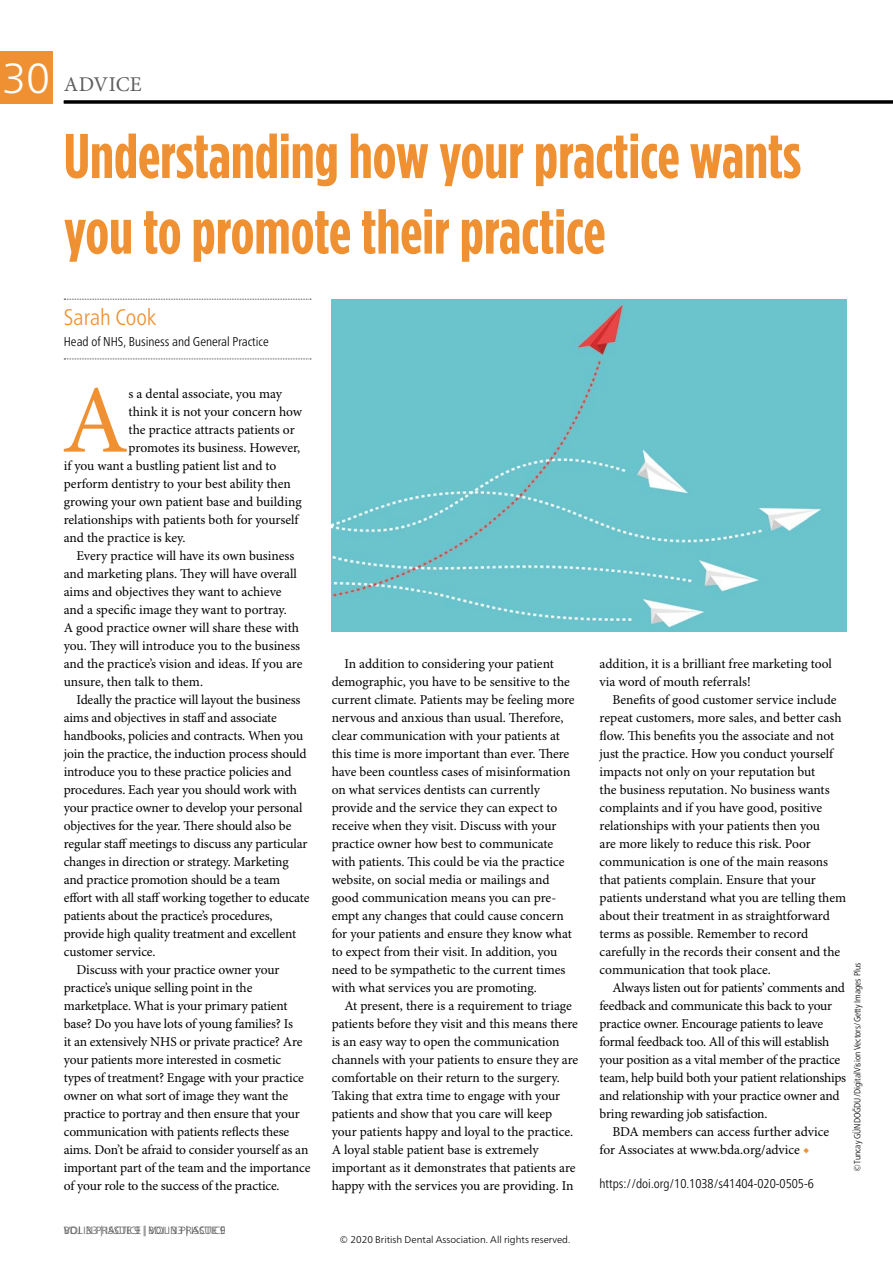
<style>
.page{position:relative;width:893px;height:1263px;background:#fff}
.page>*{position:absolute;margin:0;border:0;box-sizing:border-box;transform-origin:0 0}
.Para_body_drop_cap{font:96.6px "Minion Pro";color:#ef9133}
.Title_headline_colou{font:700 63px/75.6px "Gotham Condensed";color:#ef9133}
.NoXML_page_numbers{font:300 42px "Frutiger Neue LT Pro";color:#fff}
.NoXML_author_name{font:300 condensed 22.5px "Frutiger Neue LT Pro";color:#ef9133}
.NoXML_category{font:21px "Minion Pro";letter-spacing:.005em;color:#605e5e}
.Para_body{font:13.5px/18px "Minion Pro";letter-spacing:-.01em;color:#000}
.Para_body_drop_cap-2{font:13.5px "Minion Pro";color:#000}
.NoXML_DOI{font:300 condensed 12.75px "Frutiger Neue LT Pro";color:#000}
.NoXML_Biography_auth{font:300 condensed 12.75px "Frutiger Neue LT Pro";color:#000}
.NoXML_footer{font:300 10.5px "Frutiger Neue LT Pro";color:#605e5e}
.t1{font:300 9.75px "Frutiger Neue LT Pro";color:#000}
.Image_Source_credit{font:300 condensed 9px "Frutiger Neue LT Pro";color:#000}
.s1{color:#ef9133}
</style>
<div class="page">
<div style="left:0;top:51px;width:52px;height:52px;background:#ef9133"></div>
<hr style="left:64px;top:100px;width:829px;height:3px;background:#000">
<div style="left:332px;top:300px;width:514px;height:332px;background:#6bc4cc"></div>
<svg style="left:64px;top:299px;width:247px;height:1px"></svg>
<svg style="left:64px;top:359px;width:247px;height:1px"></svg>
<p class="NoXML_page_numbers" style="left:2px;top:54px;width:50px">30</p>
<p class="NoXML_category" style="left:64px;top:72px;width:79px">ADVICE</p>
<p class="Title_headline_colou" style="left:64px;top:118px;width:739px">Understanding how your practice wants you to promote their practice</p>
<p class="NoXML_author_name" style="left:64px;top:304px;width:94px">Sarah Cook</p>
<p class="NoXML_Biography_auth" style="left:64px;top:334px;width:207px">Head of NHS, Business and General Practice</p>
<p class="Para_body_drop_cap" style="left:62px;top:363px;width:68px">A</p>
<p class="Para_body_drop_cap-2" style="left:129px;top:385px;width:155px">s a dental associate, you may</p>
<p class="Para_body_drop_cap-2" style="left:129px;top:403px;width:175px">think it is not your concern how</p>
<p class="Para_body_drop_cap-2" style="left:129px;top:421px;width:168px">the practice attracts patients or</p>
<p class="Para_body_drop_cap-2" style="left:129px;top:439px;width:173px">promotes its business. However,</p>
<p class="Para_body_drop_cap-2" style="left:64px;top:457px;width:214px">if you want a bustling patient list and to</p>
<p class="Para_body_drop_cap-2" style="left:64px;top:475px;width:229px">perform dentistry to your best ability then</p>
<p class="Para_body_drop_cap-2" style="left:64px;top:493px;width:239px">growing your own patient base and building</p>
<p class="Para_body_drop_cap-2" style="left:64px;top:511px;width:236px">relationships with patients both for yourself</p>
<p class="Para_body_drop_cap-2" style="left:64px;top:529px;width:123px">and the practice is key.</p>
<p class="Para_body" style="left:64px;top:547px;width:240px;text-indent:13px">Every practice will have its own business and marketing plans. They will have overall aims and objectives they want to achieve and a specific image they want to portray.<br>A good practice owner will share these with you. They will introduce you to the business and the practice’s vision and ideas. If you are unsure, then talk to them.</p>
<p class="Para_body" style="left:64px;top:691px;width:247px;text-indent:13px">Ideally the practice will layout the business aims and objectives in staff and associate handbooks, policies and contracts. When you join the practice, the induction process should introduce you to these practice policies and procedures. Each year you should work with your practice owner to develop your personal objectives for the year. There should also be regular staff meetings to discuss any particular changes in direction or strategy. Marketing and practice promotion should be a team effort with all staff working together to educate patients about the practice’s procedures, provide high quality treatment and excellent customer service.</p>
<p class="Para_body" style="left:64px;top:961px;width:248px;text-indent:13px">Discuss with your practice owner your practice’s unique selling point in the marketplace. What is your primary patient base? Do you have lots of young families? Is<br>it an extensively NHS or private practice? Are your patients more interested in cosmetic types of treatment? Engage with your practice owner on what sort of image they want the practice to portray and then ensure that your communication with patients reflects these aims. Don’t be afraid to consider yourself as an important part of the team and the importance of your role to the success of the practice.</p>
<p class="NoXML_footer" style="left:64px;top:1224px;width:163px">VOL 33 | ISSUE 9 BDJ IN PRACTICE</p>
<p class="NoXML_footer" style="left:64px;top:1224px;width:163px">BDJ IN PRACTICE | VOL 33 | ISSUE 9</p>
<p class="Para_body" style="left:332px;top:655px;width:244px;text-indent:13px">In addition to considering your patient demographic, you have to be sensitive to the current climate. Patients may be feeling more nervous and anxious than usual. Therefore, clear communication with your patients at this time is more important than ever. There have been countless cases of misinformation on what services dentists can currently provide and the service they can expect to receive when they visit. Discuss with your practice owner how best to communicate with patients. This could be via the practice website, on social media or mailings and good communication means you can pre&shy;empt any changes that could cause concern for your patients and ensure they know what to expect from their visit. In addition, you need to be sympathetic to the current times with what services you are promoting.</p>
<p class="Para_body" style="left:332px;top:997px;width:248px;text-indent:13px">At present, there is a requirement to triage patients before they visit and this means there is an easy way to open the communication channels with your patients to ensure they are comfortable on their return to the surgery.<br>Taking that extra time to engage with your patients and show that you care will keep your patients happy and loyal to the practice.<br>A loyal stable patient base is extremely important as it demonstrates that patients are happy with the services you are providing. In</p>
<p class="t1" style="left:340px;top:1234px;width:232px">© 2020 British Dental Association. All rights reserved.</p>
<p class="Para_body" style="left:600px;top:655px;width:234px">addition, it is a brilliant free marketing tool via word of mouth referrals!</p>
<p class="Para_body" style="left:600px;top:691px;width:248px;text-indent:13px">Benefits of good customer service include repeat customers, more sales, and better cash flow. This benefits you the associate and not just the practice. How you conduct yourself impacts not only on your reputation but<br>the business reputation. No business wants complaints and if you have good, positive relationships with your patients then you<br>are more likely to reduce this risk. Poor communication is one of the main reasons that patients complain. Ensure that your patients understand what you are telling them about their treatment in as straightforward terms as possible. Remember to record carefully in the records their consent and the communication that took place.</p>
<p class="Para_body" style="left:600px;top:979px;width:248px;text-indent:13px">Always listen out for patients’ comments and feedback and communicate this back to your practice owner. Encourage patients to leave formal feedback too. All of this will establish your position as a vital member of the practice team, help build both your patient relationships and relationship with your practice owner and bring rewarding job satisfaction.</p>
<p class="Para_body" style="left:600px;top:1123px;width:231px;text-indent:13px">BDA members can access further advice for Associates at www.bda.org/advice <span class="s1">◆</span></p>
<p class="Image_Source_credit" style="left:852px;top:1172px;width:210px;rotate:-90deg">©Tuncay GÜNDOĞDU/DigitalVision Vectors/Getty Images Plus</p>
<p class="NoXML_DOI" style="left:600px;top:1176px;width:216px">https://doi.org/10.1038/s41404-020-0505-6</p>
</div>
